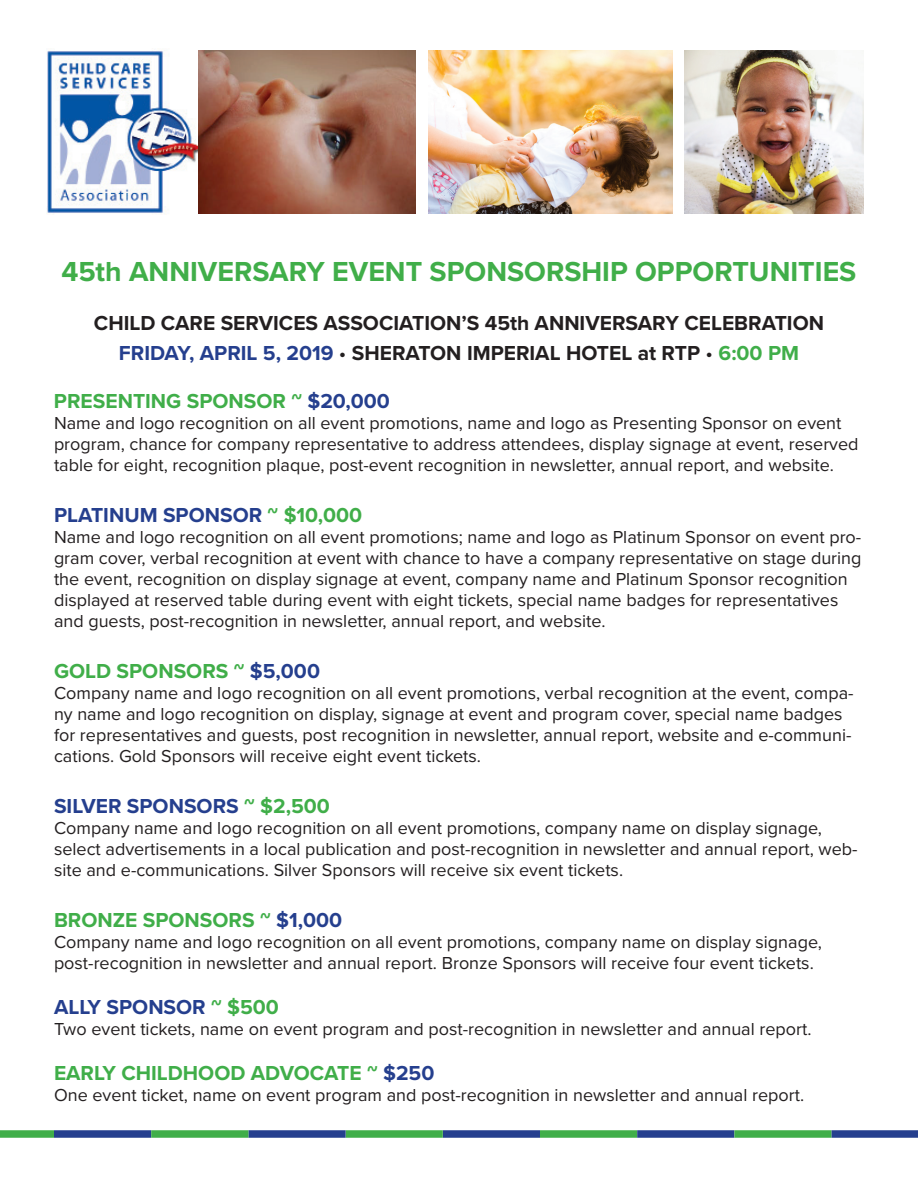
<style>
.page{position:relative;width:918px;height:1188px;background:#fff}
.page>*{position:absolute;margin:0;border:0;box-sizing:border-box;transform-origin:0 0}
.t1{font:700 28.5px "Proxima Nova";color:#40ae49}
.t2{font:700 21px/30px "Proxima Nova";color:#231f20;text-align:center}
.t3{font:700 21px "Proxima Nova";color:#40ae49}
.t4{font:700 21px "Proxima Nova";color:#253f8e}
.t5{font:18px/21px "Proxima Nova";color:#231f20}
.s1{color:#253f8e}
.s2{font-weight:400}
.s3{color:#40ae49}
</style>
<div class="page">
<img style="left:47px;top:51px;width:160px;height:164px">
<img style="left:198px;top:50px;width:218px;height:163px">
<img style="left:428px;top:50px;width:244px;height:163px">
<img style="left:685px;top:51px;width:179px;height:162px">
<div style="left:54px;top:1130px;width:97px;height:8px;background:#253f8e"></div>
<div style="left:443px;top:1130px;width:97px;height:8px;background:#253f8e"></div>
<div style="left:346px;top:1130px;width:97px;height:8px;background:#40ae49"></div>
<div style="left:248px;top:1130px;width:98px;height:8px;background:#253f8e"></div>
<div style="left:151px;top:1130px;width:97px;height:8px;background:#40ae49"></div>
<div style="left:540px;top:1130px;width:97px;height:8px;background:#40ae49"></div>
<div style="left:637px;top:1130px;width:97px;height:8px;background:#253f8e"></div>
<div style="left:734px;top:1130px;width:98px;height:8px;background:#40ae49"></div>
<div style="left:832px;top:1130px;width:86px;height:8px;background:#253f8e"></div>
<div style="left:0;top:1130px;width:54px;height:8px;background:#40ae49"></div>
<h1 class="t1" style="left:62px;top:250px;width:796px">45th ANNIVERSARY EVENT SPONSORSHIP OPPORTUNITIES</h1>
<p class="t2" style="left:94px;top:308px;width:732px">CHILD CARE SERVICES ASSOCIATION’S 45th ANNIVERSARY CELEBRATION<br><span class="s1">FRIDAY, APRIL 5, 2019</span> <span class="s2">•</span> SHERATON IMPERIAL HOTEL at RTP <span class="s2">•</span> <span class="s3">6:00 PM</span></p>
<p class="t3" style="left:54px;top:386px;width:337px">PRESENTING SPONSOR ~ <span class="s1">$20,000</span></p>
<p class="t5" style="left:54px;top:412px;width:806px">Name and logo recognition on all event promotions, name and logo as Presenting Sponsor on event program, chance for company representative to address attendees, display signage at event, reserved table for eight, recognition plaque, post-event recognition in newsletter, annual report, and website.</p>
<p class="t4" style="left:54px;top:500px;width:310px">PLATINUM SPONSOR <span class="s3">~ $10,000</span></p>
<p class="t5" style="left:54px;top:526px;width:809px">Name and logo recognition on all event promotions; name and logo as Platinum Sponsor on event pro&shy;gram cover, verbal recognition at event with chance to have a company representative on stage during the event, recognition on display signage at event, company name and Platinum Sponsor recognition displayed at reserved table during event with eight tickets, special name badges for representatives and guests, post-recognition in newsletter, annual report, and website.</p>
<p class="t3" style="left:54px;top:656px;width:268px">GOLD SPONSORS ~ <span class="s1">$5,000</span></p>
<p class="t5" style="left:54px;top:682px;width:801px">Company name and logo recognition on all event promotions, verbal recognition at the event, compa&shy;ny name and logo recognition on display, signage at event and program cover, special name badges for representatives and guests, post recognition in newsletter, annual report, website and e-communi&shy;cations. Gold Sponsors will receive eight event tickets.</p>
<p class="t4" style="left:54px;top:791px;width:277px">SILVER SPONSORS <span class="s3">~ $2,500</span></p>
<p class="t5" style="left:54px;top:817px;width:805px">Company name and logo recognition on all event promotions, company name on display signage, select advertisements in a local publication and post-recognition in newsletter and annual report, web&shy;site and e-communications. Silver Sponsors will receive six event tickets.</p>
<p class="t3" style="left:54px;top:905px;width:290px">BRONZE SPONSORS ~ <span class="s1">$1,000</span></p>
<p class="t5" style="left:54px;top:931px;width:770px">Company name and logo recognition on all event promotions, company name on display signage, post-recognition in newsletter and annual report. Bronze Sponsors will receive four event tickets.</p>
<p class="t4" style="left:54px;top:992px;width:226px">ALLY SPONSOR <span class="s3">~ $500</span></p>
<p class="t5" style="left:54px;top:1018px;width:759px">Two event tickets, name on event program and post-recognition in newsletter and annual report.</p>
<p class="t3" style="left:54px;top:1058px;width:382px">EARLY CHILDHOOD ADVOCATE ~ <span class="s1">$250</span></p>
<p class="t5" style="left:54px;top:1084px;width:752px">One event ticket, name on event program and post-recognition in newsletter and annual report.</p>
</div>
